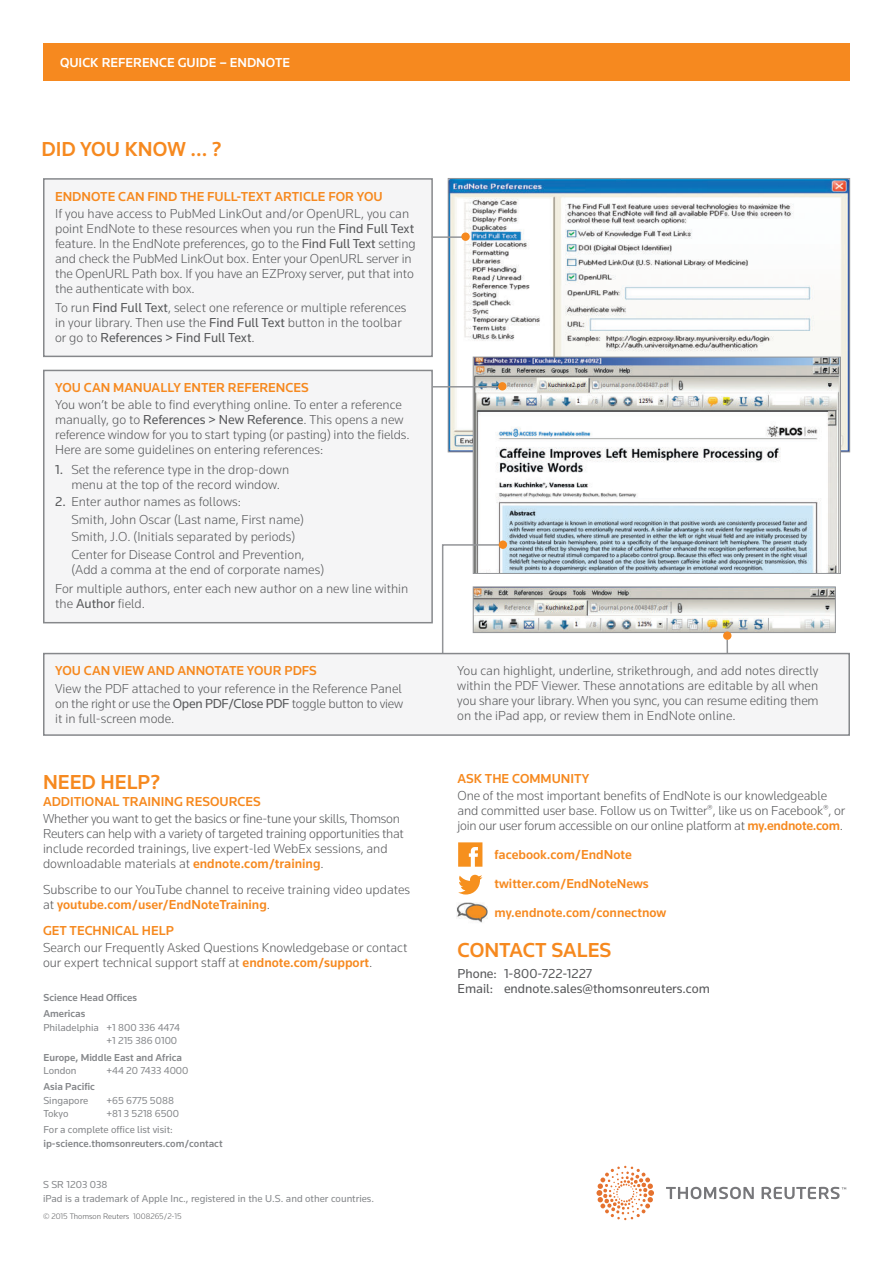
<style>
.page{position:relative;width:893px;height:1263px;background:#fff}
.page>*{position:absolute;margin:0;border:0;box-sizing:border-box;transform-origin:0 0}
.t1{font:500 21px "+HUHLRB Knowledge";color:#f6891f}
.t2{font:300 13.5px/15px "+RBRSUR Knowledge";color:#57585a}
.t3{font:500 13.5px/28.8px "+HUHLRB Knowledge";color:#f6891f}
.t4{font:300 13.5px/15px "+RBRSUR Knowledge";letter-spacing:-.02em;color:#57585a}
.t5{font:13.5px/15px "+RLWNII Knowledge";color:#57585a}
.t6{font:500 13.5px "+HUHLRB Knowledge";color:#fff}
.t7{font:10.5px/13.5px "+RLWNII Knowledge";color:#86888b}
.t8{font:500 10.5px/16.2px "+HUHLRB Knowledge";color:#86888b}
.t9{font:300 8.25px "+RBRSUR Knowledge";color:#57585a}
.s1{font-family:"+RLWNII Knowledge";font-weight:400}
.s2{font-family:"+RBRSUR Knowledge";font-weight:300}
.s3{font-family:"+HUHLRB Knowledge";font-weight:500;color:#f6891f}
.s4{font-family:"+RBRSUR Knowledge";font-weight:300;color:#57585a}
</style>
<div class="page">
<div style="left:43px;top:43px;width:807px;height:38px;background:#f6891f"></div>
<img style="left:450px;top:180px;width:398px;height:270px">
<img style="left:475px;top:359px;width:363px;height:213px">
<div style="left:473px;top:357px;width:367px;height:217px;border:1px solid #939598"></div>
<div style="left:44px;top:179px;width:388px;height:177px;background:#f5f5f6"></div>
<div style="left:43px;top:178px;width:390px;height:179px;border:2px solid #86888b"></div>
<div style="left:44px;top:370px;width:388px;height:253px;background:#f5f5f6"></div>
<div style="left:43px;top:370px;width:390px;height:253px;border:2px solid #86888b"></div>
<img style="left:501px;top:589px;width:332px;height:42px">
<div style="left:473px;top:587px;width:362px;height:46px;border:1px solid #939598"></div>
<hr style="left:432px;top:236px;width:30px;height:2px;background:#939598">
<div style="left:461px;top:232px;width:8px;height:9px;background:#f6891f;border-radius:50%"></div>
<hr style="left:432px;top:386px;width:67px;height:2px;background:#939598">
<div style="left:498px;top:382px;width:8px;height:9px;background:#f6891f;border-radius:50%"></div>
<svg style="left:726px;top:640px;width:2px;height:13px"></svg>
<svg style="left:406px;top:543px;width:95px;height:110px"></svg>
<div style="left:498px;top:541px;width:9px;height:8px;background:#f6891f;border-radius:50%"></div>
<div style="left:723px;top:631px;width:8px;height:9px;background:#f6891f;border-radius:50%"></div>
<svg style="left:666px;top:1187px;width:180px;height:12px"></svg>
<svg style="left:596px;top:1166px;width:58px;height:54px"></svg>
<svg style="left:458px;top:875px;width:24px;height:20px"></svg>
<svg style="left:458px;top:842px;width:24px;height:25px"></svg>
<img style="left:456px;top:902px;width:31px;height:21px">
<div style="left:44px;top:654px;width:805px;height:81px;background:#f5f5f6"></div>
<div style="left:43px;top:653px;width:807px;height:83px;border:2px solid #86888b"></div>
<p class="t6" style="left:60px;top:57px;width:231px">QUICK REFERENCE GUIDE – ENDNOTE</p>
<h1 class="t1" style="left:41px;top:140px;width:182px">DID YOU KNOW ... ?</h1>
<p class="t3" style="left:55px;top:183px;width:329px">ENDNOTE CAN FIND THE FULL-TEXT ARTICLE FOR YOU</p>
<p class="t2" style="left:55px;top:207px;width:362px">If you have access to PubMed LinkOut and/or OpenURL, you can point EndNote to these resources when you run the <span class="s1">Find Full Text </span>feature. In the EndNote preferences, go to the <span class="s1">Find Full Text</span> setting and check the PubMed LinkOut box. Enter your OpenURL server in the OpenURL Path box. If you have an EZProxy server, put that into the authenticate with box.</p>
<p class="t2" style="left:55px;top:301px;width:353px">To run <span class="s1">Find Full Text</span>, select one reference or multiple references in your library. Then use the <span class="s1">Find Full Text</span> button in the toolbar</p>
<p class="t5" style="left:55px;top:331px;width:201px"><span class="s2">or go to</span> References &gt; Find Full Text<span class="s2">.</span></p>
<p class="t3" style="left:55px;top:374px;width:255px">YOU CAN MANUALLY ENTER REFERENCES</p>
<p class="t2" style="left:55px;top:398px;width:356px">You won’t be able to find everything online. To enter a reference manually, go to <span class="s1">References &gt; New Reference</span>. This opens a new reference window for you to start typing (or pasting) into the fields.<br>Here are some guidelines on entering references:</p>
<p class="t2" style="left:55px;top:462px;width:235px;text-align:center"><span class="s1">1.</span> Set the reference type in the drop-down menu at the top of the record window.</p>
<p class="t2" style="left:71px;top:493px;width:234px;line-height:17.7px;text-indent:-16px"><span class="s1">2.</span> Enter author names as follows:<br>Smith, John Oscar (Last name, First name)<br>Smith, J.O. (Initials separated by periods)<br>Center for Disease Control and Prevention,</p>
<p class="t2" style="left:55px;top:561px;width:355px;line-height:19.4px;text-indent:16px">(Add a comma at the end of corporate names)<br>For multiple authors, enter each new author on a new line within</p>
<p class="t2" style="left:55px;top:597px;width:91px">the <span class="s1">Author</span> field.</p>
<p class="t3" style="left:55px;top:657px;width:263px">YOU CAN VIEW AND ANNOTATE YOUR PDFS</p>
<p class="t2" style="left:55px;top:681px;width:349px;text-align:justify">View the PDF attached to your reference in the Reference Panel on the right or use the <span class="s1">Open PDF/Close PDF</span> toggle button to view it in full-screen mode.</p>
<h1 class="t1" style="left:43px;top:773px;width:119px">NEED HELP?</h1>
<p class="t3" style="left:43px;top:788px;width:219px">ADDITIONAL TRAINING RESOURCES</p>
<p class="t4" style="left:43px;top:812px;width:362px">Whether you want to get the basics or fine-tune your skills, Thomson Reuters can help with a variety of targeted training opportunities that include recorded trainings, live expert-led WebEx sessions, and downloadable materials at <span class="s3">endnote.com/training</span>.</p>
<p class="t2" style="left:43px;top:883px;width:368px">Subscribe to our YouTube channel to receive training video updates</p>
<p class="t3" style="left:43px;top:892px;width:229px;line-height:25.8px"><span class="s4">at</span> youtube.com/user/EndNoteTraining<span class="s4">.<br></span>GET TECHNICAL HELP</p>
<p class="t2" style="left:43px;top:941px;width:366px">Search our Frequently Asked Questions Knowledgebase or contact our expert technical support staff at <span class="s3">endnote.com/support</span>.</p>
<p class="t8" style="left:43px;top:990px;width:95px">Science Head Offices<br>Americas</p>
<p class="t7" style="left:43px;top:1021px;width:138px;text-align:right">Philadelphia +1 800 336 4474 +1 215 386 0100</p>
<p class="t8" style="left:43px;top:1049px;width:140px">Europe, Middle East and Africa</p>
<p class="t7" style="left:43px;top:1065px;width:35px">London</p>
<p class="t7" style="left:106px;top:1065px;width:84px">+44 20 7433 4000</p>
<p class="t8" style="left:43px;top:1079px;width:53px">Asia Pacific</p>
<p class="t7" style="left:43px;top:1094px;width:46px">Singapore</p>
<p class="t7" style="left:106px;top:1094px;width:69px">+65 6775 5088</p>
<p class="t7" style="left:43px;top:1108px;width:27px">Tokyo</p>
<p class="t7" style="left:43px;top:1107px;width:137px;line-height:16.2px;text-indent:63px">+81 3 5218 6500<br>For a complete office list visit:</p>
<p class="t8" style="left:43px;top:1136px;width:181px">ip-science.thomsonreuters.com/contact</p>
<p class="t7" style="left:43px;top:1179px;width:332px">S SR 1203 038<br>iPad is a trademark of Apple Inc., registered in the U.S. and other countries.</p>
<p class="t9" style="left:43px;top:1213px;width:140px">© 2015 Thomson Reuters 1008265/2-15</p>
<p class="t2" style="left:457px;top:664px;width:363px;text-align:justify">You can highlight, underline, strikethrough, and add notes directly within the PDF Viewer. These annotations are editable by all when you share your library. When you sync, you can resume editing them on the iPad app, or review them in EndNote online.</p>
<p class="t3" style="left:457px;top:765px;width:133px">ASK THE COMMUNITY</p>
<p class="t2" style="left:457px;top:789px;width:389px">One of the most important benefits of EndNote is our knowledgeable and committed user base. Follow us on Twitter<sup>®</sup>, like us on Facebook<sup>®</sup>, or join our user forum accessible on our online platform at <span class="s3">my.endnote.com</span>.</p>
<p class="t3" style="left:494px;top:841px;width:173px">facebook.com/EndNote twitter.com/EndNoteNews my.endnote.com/connectnow</p>
<h1 class="t1" style="left:457px;top:942px;width:155px">CONTACT SALES</h1>
<p class="t5" style="left:457px;top:967px;width:254px">Phone: 1-800-722-1227<br>Email: endnote.sales@thomsonreuters.com</p>
</div>
